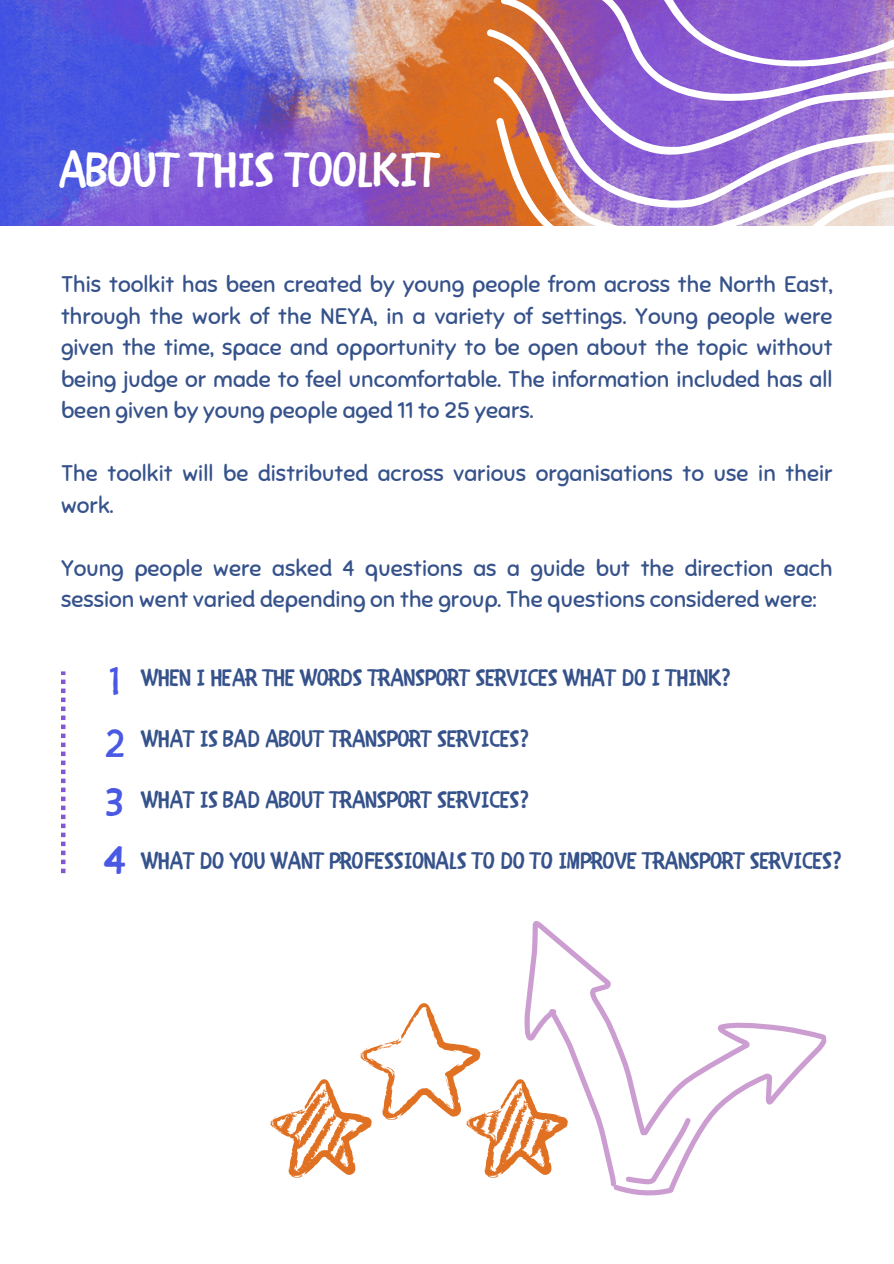
<style>
.page{position:relative;width:894px;height:1264px;background:#fff}
.page>*{position:absolute;margin:0;border:0;box-sizing:border-box;transform-origin:0 0}
.t1{font:49.5px "CHILDRENONE";color:#fff}
.t2{font:39px "CHILDRENONE";color:#4959e4}
.t3{font:24px "CHILDRENONE";color:#36528b}
.t4{font:22.5px/31.5px "Sniglet";color:#36528b}
</style>
<div class="page">
<img style="left:0;top:0;width:499px;height:226px">
<svg style="left:61px;top:671px;width:4px;height:202px"></svg>
<svg style="left:491px;top:211px;width:402px;height:15px;background:#cca9c0"></svg>
<svg style="left:485px;top:28px;width:408px;height:183px"></svg>
<svg style="left:499px;top:0;width:394px;height:158px"></svg>
<svg style="left:530px;top:0;width:363px;height:104px;background:#a074cd"></svg>
<svg style="left:623px;top:1022px;width:204px;height:174px"></svg>
<svg style="left:270px;top:921px;width:429px;height:271px"></svg>
<h2 class="t1" style="left:59px;top:126px;width:382px">ABOUT THIS TOOLKIT</h2>
<h1 class="t4" style="left:61px;top:269px;width:772px;text-align:justify">This toolkit has been created by young people from across the North East, through the work of the NEYA, in a variety of settings. Young people were given the time, space and opportunity to be open about the topic without being judge or made to feel uncomfortable. The information included has all been given by young people aged 11 to 25 years.</h1>
<p class="t4" style="left:61px;top:458px;width:772px">The toolkit will be distributed across various organisations to use in their work.</p>
<p class="t4" style="left:61px;top:552px;width:772px">Young people were asked 4 questions as a guide but the direction each session went varied depending on the group. The questions considered were:</p>
<p class="t2" style="left:109px;top:648px;width:12px">1</p>
<p class="t2" style="left:105px;top:710px;width:21px">2</p>
<h2 class="t2" style="left:105px;top:768px;width:20px">3</h2>
<h2 class="t2" style="left:104px;top:826px;width:24px">4</h2>
<p class="t3" style="left:141px;top:657px;width:591px">WHEN I HEAR THE WORDS TRANSPORT SERVICES WHAT DO I THINK?</p>
<p class="t3" style="left:141px;top:717px;width:390px">WHAT IS BAD ABOUT TRANSPORT SERVICES?</p>
<p class="t3" style="left:141px;top:778px;width:390px">WHAT IS BAD ABOUT TRANSPORT SERVICES?</p>
<p class="t3" style="left:141px;top:839px;width:702px">WHAT DO YOU WANT PROFESSIONALS TO DO TO IMPROVE TRANSPORT SERVICES?</p>
</div>
